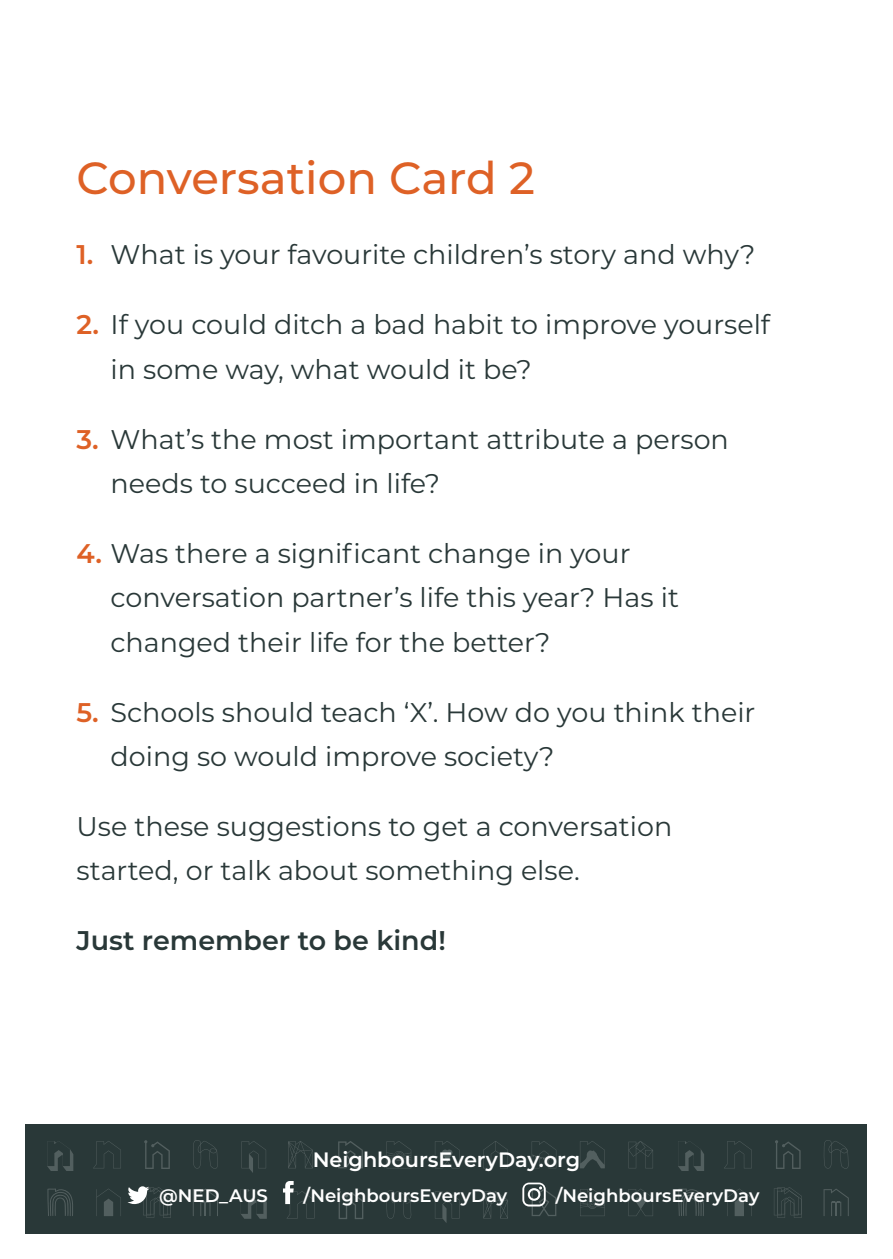
<style>
.page{position:relative;width:893px;height:1259px;background:#fff}
.page>*{position:absolute;margin:0;border:0;box-sizing:border-box;transform-origin:0 0}
.t1{font:500 45px "Montserrat";color:#de6126}
.t2{font:27px/44.4px "Montserrat";color:#293838}
.t3{font:600 27px "Montserrat";color:#293838}
.t4{font:600 20.7px "Montserrat";color:#fff}
.t5{font:600 18px "Montserrat";color:#fff}
.s1{font-weight:600;color:#de6126}
</style>
<div class="page">
<div style="left:26px;top:1124px;width:841px;height:109px;background:#293838"></div>
<svg style="left:96px;top:1189px;width:25px;height:27px"></svg>
<svg style="left:47px;top:1141px;width:26px;height:30px"></svg>
<svg style="left:628px;top:1141px;width:25px;height:27px"></svg>
<svg style="left:338px;top:1141px;width:25px;height:27px"></svg>
<svg style="left:47px;top:1188px;width:26px;height:28px"></svg>
<svg style="left:435px;top:1141px;width:25px;height:27px"></svg>
<svg style="left:532px;top:1141px;width:24px;height:27px"></svg>
<svg style="left:93px;top:1141px;width:28px;height:27px"></svg>
<svg style="left:483px;top:1141px;width:25px;height:27px"></svg>
<svg style="left:386px;top:1141px;width:25px;height:27px"></svg>
<svg style="left:193px;top:1189px;width:25px;height:27px"></svg>
<svg style="left:241px;top:1189px;width:26px;height:29px"></svg>
<svg style="left:628px;top:1189px;width:25px;height:27px"></svg>
<svg style="left:580px;top:1189px;width:25px;height:27px"></svg>
<svg style="left:580px;top:1141px;width:25px;height:27px"></svg>
<svg style="left:241px;top:1141px;width:25px;height:32px"></svg>
<svg style="left:288px;top:1141px;width:25px;height:27px"></svg>
<svg style="left:144px;top:1140px;width:26px;height:29px"></svg>
<svg style="left:193px;top:1140px;width:25px;height:28px"></svg>
<svg style="left:435px;top:1191px;width:25px;height:32px"></svg>
<svg style="left:483px;top:1191px;width:25px;height:27px"></svg>
<svg style="left:338px;top:1190px;width:25px;height:29px"></svg>
<svg style="left:386px;top:1190px;width:25px;height:29px"></svg>
<svg style="left:727px;top:1189px;width:25px;height:27px"></svg>
<svg style="left:774px;top:1187px;width:28px;height:30px"></svg>
<svg style="left:678px;top:1141px;width:26px;height:30px"></svg>
<svg style="left:678px;top:1188px;width:26px;height:28px"></svg>
<svg style="left:724px;top:1141px;width:28px;height:27px"></svg>
<svg style="left:823px;top:1189px;width:26px;height:27px"></svg>
<svg style="left:775px;top:1140px;width:26px;height:29px"></svg>
<svg style="left:824px;top:1140px;width:25px;height:28px"></svg>
<svg style="left:127px;top:1186px;width:44px;height:31px"></svg>
<svg style="left:283px;top:1181px;width:32px;height:37px"></svg>
<svg style="left:522px;top:1182px;width:34px;height:34px"></svg>
<h1 class="t1" style="left:77px;top:147px;width:460px">Conversation Card 2</h1>
<p class="t2" style="left:77px;top:231px;width:680px"><span class="s1">1.</span> What is your favourite children’s story and why?</p>
<p class="t2" style="left:111px;top:301px;width:661px;text-indent:-34px"><span class="s1">2.</span> If you could ditch a bad habit to improve yourself in some way, what would it be?</p>
<p class="t2" style="left:111px;top:416px;width:620px;text-indent:-34px"><span class="s1">3.</span> What’s the most important attribute a person needs to succeed in life?</p>
<p class="t2" style="left:111px;top:530px;width:570px;text-indent:-34px"><span class="s1">4.</span> Was there a significant change in your conversation partner’s life this year? Has it changed their life for the better?</p>
<p class="t2" style="left:111px;top:689px;width:646px;text-indent:-34px"><span class="s1">5.</span> Schools should teach ‘X’. How do you think their doing so would improve society?</p>
<p class="t2" style="left:77px;top:803px;width:597px">Use these suggestions to get a conversation started, or talk about something else.</p>
<p class="t3" style="left:77px;top:921px;width:371px">Just remember to be kind!</p>
<p class="t4" style="left:313px;top:1145px;width:269px">NeighboursEveryDay.org</p>
<p class="t5" style="left:159px;top:1182px;width:110px">@NED_AUS</p>
<p class="t5" style="left:304px;top:1182px;width:205px">/NeighboursEveryDay</p>
<p class="t5" style="left:556px;top:1182px;width:205px">/NeighboursEveryDay</p>
</div>
